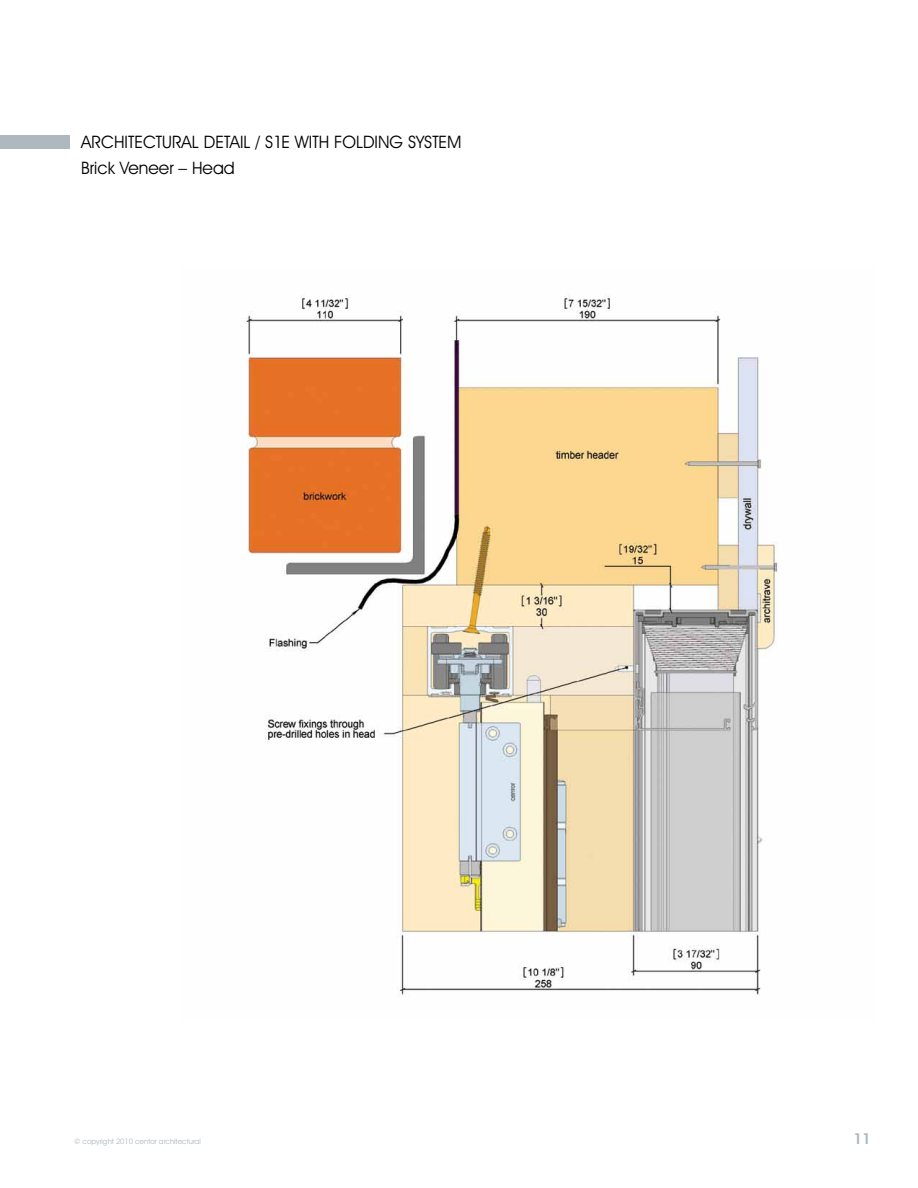
<style>
.page{position:relative;width:918px;height:1188px;background:#fff}
.page>*{position:absolute;margin:0;border:0;box-sizing:border-box;transform-origin:0 0}
.t1{font:17.25px "Avant Garde IT Cby BT";color:#000}
.t2{font:600 15px "Avant Garde IT Cby BT";color:#adb8bf}
.t3{font:7.5px "Avant Garde IT Cby BT";color:#adb8bf}
</style>
<div class="page">
<img style="left:246px;top:296px;width:532px;height:699px">
<div style="left:0;top:135px;width:70px;height:13px;background:#adb8bf"></div>
<p class="t1" style="left:81px;top:131px;width:30px">Architectu</p>
<p class="t1" style="left:172px;top:131px;width:51px">ral Detai</p>
<p class="t1" style="left:244px;top:131px;width:61px">l / S1E with</p>
<p class="t1" style="left:334px;top:131px;width:129px">foldi ng syste m</p>
<p class="t1" style="left:81px;top:157px;width:155px">Brick Veneer – Head</p>
<p class="t3" style="left:74px;top:1137px;width:128px">© copyright 2010 centor architectural</p>
<p class="t2" style="left:853px;top:1130px;width:19px">11</p>
</div>
